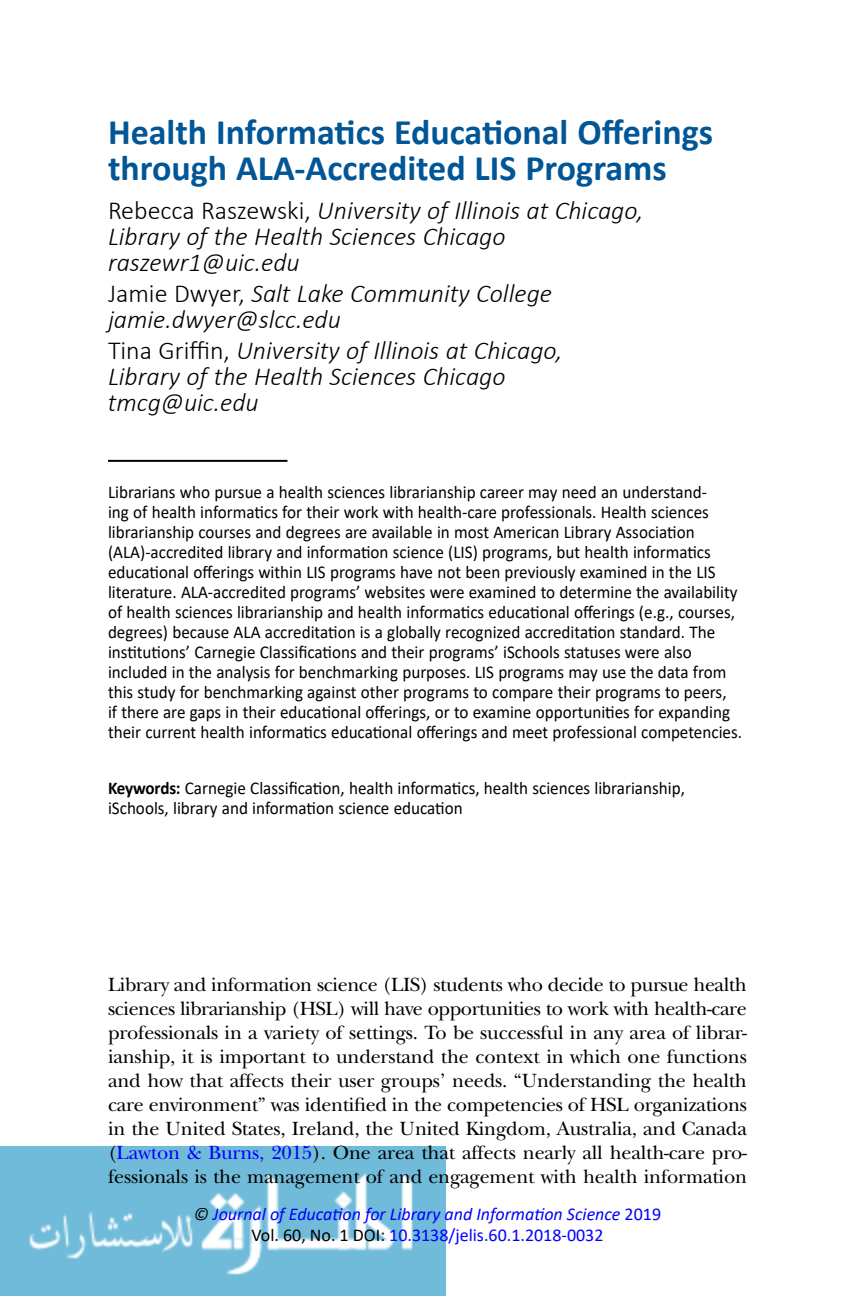
<style>
.page{position:relative;width:864px;height:1296px;background:#fff}
.page>*{position:absolute;margin:0;border:0;box-sizing:border-box;transform-origin:0 0}
.t1{font:700 36px/36px "Calibri";color:#005696}
.t2{font:italic 300 26px/26px "Calibri";color:#000}
.t3{font:20px/24px "New Baskerville Std";letter-spacing:-.01em;color:#000;text-align:justify}
.t4{font:18px/20px "Calibri";color:#000;scale:.95 1}
.t5{font:italic 18px/21.6px "Calibri";color:#00f;text-align:center}
.s1{font-style:normal}
.s2{font-weight:700}
.s3{color:#00f}
.s4{color:#000}
.s5{font-style:normal;color:#000}
</style>
<div class="page">
<img style="left:0;top:1146px;width:446px;height:150px">
<hr style="left:108px;top:460px;width:180px;height:2px;background:#000">
<h1 class="t1" style="left:108px;top:114px;width:607px">Health Informatics Educational Offerings through ALA-Accredited LIS Programs</h1>
<h2 class="t2" style="left:108px;top:197px;width:537px"><span class="s1">Rebecca Raszewski,</span> University of Illinois at Chicago,<br>Library of the Health Sciences Chicago raszewr1@uic.edu</h2>
<h2 class="t2" style="left:108px;top:280px;width:446px"><span class="s1">Jamie Dwyer,</span> Salt Lake Community College jamie.dwyer@slcc.edu</h2>
<h2 class="t2" style="left:108px;top:337px;width:456px"><span class="s1">Tina Griffin,</span> University of Illinois at Chicago,<br>Library of the Health Sciences Chicago tmcg@uic.edu</h2>
<p class="t4" style="left:108px;top:482px;width:669px">Librarians who pursue a health sciences librarianship career may need an understand-<br>ing of health informatics for their work with health-care professionals. Health sciences librarianship courses and degrees are available in most American Library Association (ALA)-accredited library and information science (LIS) programs, but health informatics educational offerings within LIS programs have not been previously examined in the LIS literature. ALA-accredited programs’ websites were examined to determine the availability of health sciences librarianship and health informatics educational offerings (e.g., courses, degrees) because ALA accreditation is a globally recognized accreditation standard. The institutions’ Carnegie Classifications and their programs’ iSchools statuses were also included in the analysis for benchmarking purposes. LIS programs may use the data from this study for benchmarking against other programs to compare their programs to peers,<br>if there are gaps in their educational offerings, or to examine opportunities for expanding their current health informatics educational offerings and meet professional competencies.</p>
<p class="t4" style="left:108px;top:778px;width:609px"><span class="s2">Keywords:</span> Carnegie Classification, health informatics, health sciences librarianship, iSchools, library and information science education</p>
<p class="t3" style="left:108px;top:972px;width:641px">Library and information science (LIS) students who decide to pursue health sciences librarianship (HSL) will have opportunities to work with health-care professionals in a variety of settings. To be successful in any area of librar&shy;ianship, it is important to understand the context in which one functions and how that affects their user groups’ needs. “Understanding the health care environment” was identified in the competencies of HSL organizations in the United States, Ireland, the United Kingdom, Australia, and Canada (<span class="s3">Lawton &amp; Burns, 2015</span>). One area that affects nearly all health-care pro&shy;fessionals is the management of and engagement with health information</p>
<p class="t5" style="left:194px;top:1202px;width:469px"><span class="s4">©</span> Journal of Education for Library and Information Science <span class="s1">2019<br></span><span class="s5">Vol. 60, No. 1 DOI:</span> <span class="s1">10.3138/jelis.60.1.2018-0032</span></p>
</div>
